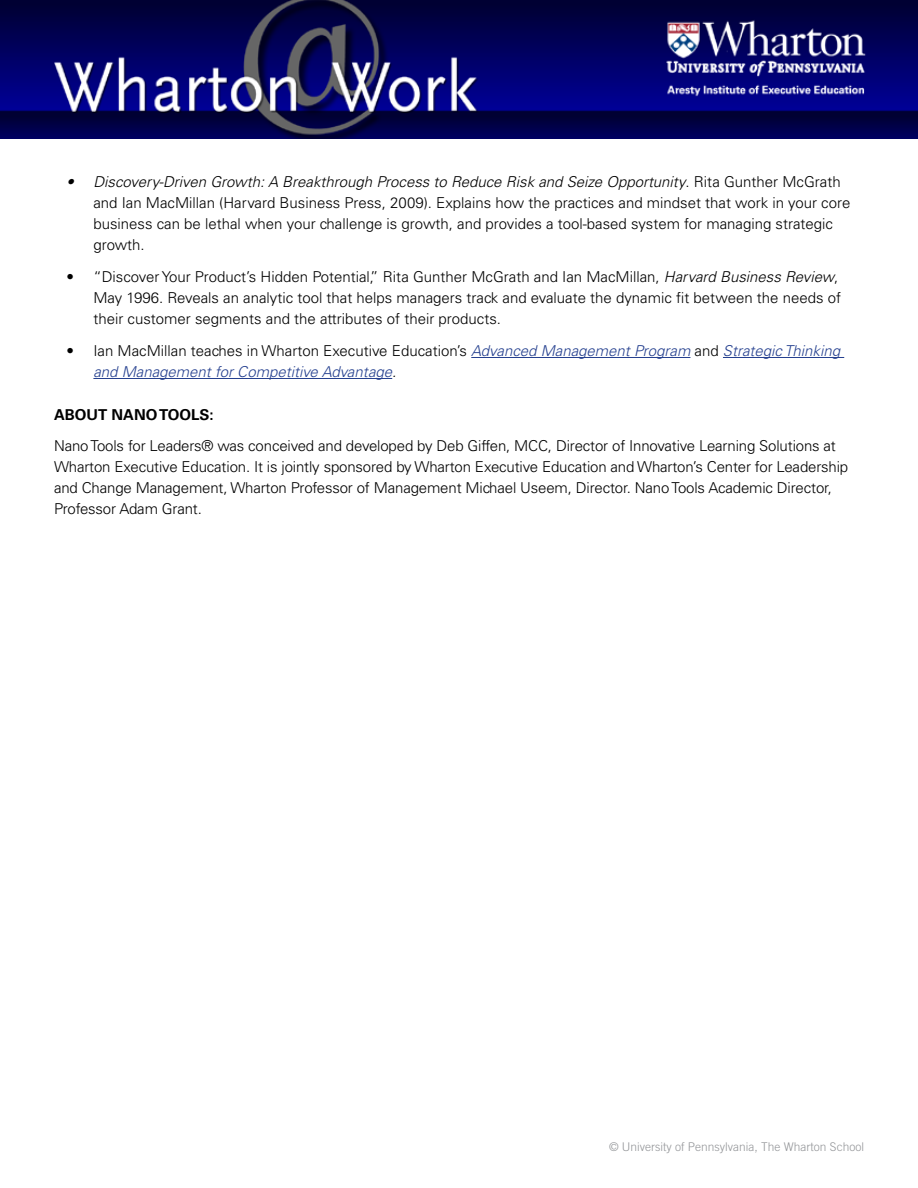
<style>
.page{position:relative;width:918px;height:1188px;background:#fff}
.page>*{position:absolute;margin:0;border:0;box-sizing:border-box;transform-origin:0 0}
.t1{font:300 15px/21px "Univers";color:#000}
.t2{font:italic 300 15px/21px "Univers";color:#25408f}
.t3{font:700 15px "Univers";color:#000}
.t4{font:300 12px "Trade Gothic";color:#939598}
.s1{font-style:italic}
.s2{font-style:normal;color:#000}
.s3{color:#000}
</style>
<div class="page">
<img style="left:0;top:0;width:918px;height:138px">
<hr style="left:471px;top:357px;width:219px;height:1px;background:#25408f">
<hr style="left:723px;top:357px;width:121px;height:1px;background:#25408f">
<hr style="left:93px;top:378px;width:299px;height:1px;background:#25408f">
<p class="t1" style="left:93px;top:172px;width:759px;text-indent:-27px"><span class="s1">• Discovery-Driven Growth: A Breakthrough Process to Reduce Risk and Seize Opportunity</span>. Rita Gunther McGrath and Ian MacMillan (Harvard Business Press, 2009). Explains how the practices and mindset that work in your core business can be lethal when your challenge is growth, and provides a tool-based system for managing strategic growth.</p>
<p class="t1" style="left:93px;top:266px;width:749px;text-indent:-27px">• “Discover Your Product’s Hidden Potential,” Rita Gunther McGrath and Ian MacMillan, <span class="s1">Harvard Business Review</span>,<br>May 1996. Reveals an analytic tool that helps managers track and evaluate the dynamic fit between the needs of their customer segments and the attributes of their products.</p>
<p class="t2" style="left:93px;top:340px;width:748px;text-indent:-27px"><span class="s2">• Ian MacMillan teaches in Wharton Executive Education’s</span> Advanced Management Program <span class="s2">and</span> Strategic Thinking and Management for Competitive Advantage<span class="s3">.</span></p>
<p class="t3" style="left:54px;top:406px;width:161px">ABOUT NANO TOOLS:</p>
<p class="t1" style="left:54px;top:436px;width:796px">Nano Tools for Leaders® was conceived and developed by Deb Giffen, MCC, Director of Innovative Learning Solutions at Wharton Executive Education. It is jointly sponsored by Wharton Executive Education and Wharton’s Center for Leadership and Change Management, Wharton Professor of Management Michael Useem, Director. Nano Tools Academic Director, Professor Adam Grant.</p>
<p class="t4" style="left:609px;top:1140px;width:256px">© University of Pennsylvania, The Wharton School</p>
</div>
